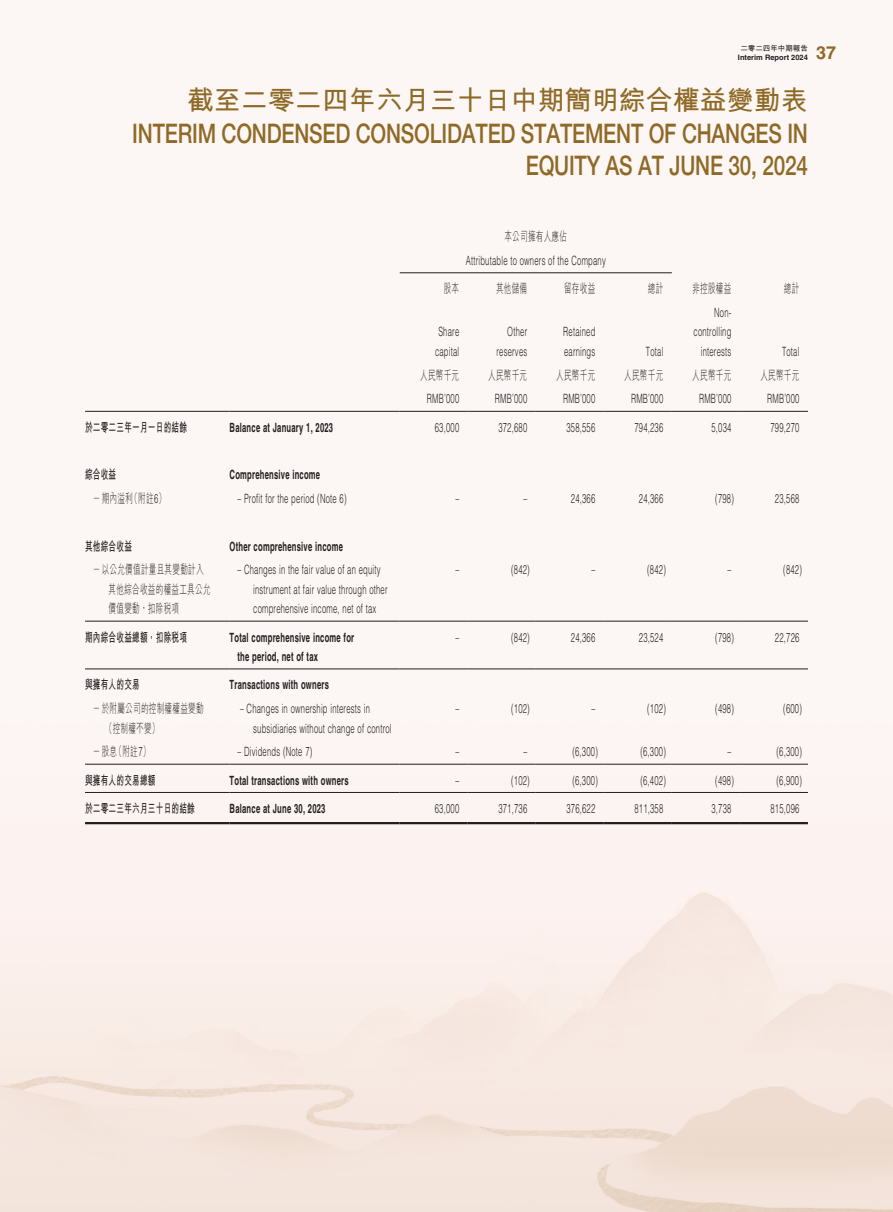
<style>
.page{position:relative;width:893px;height:1212px;background:#fff}
.page>*{position:absolute;margin:0;border:0;box-sizing:border-box;transform-origin:0 0}
.t1{font:500 27px/32.4px "Helvetica Neue LT Std";letter-spacing:-.01em;color:#8f6a26;text-align:right;scale:.77 1}
.t2{font:700 27px "M Hei HK";color:#8f6a26}
.t3{font:700 18px "Helvetica LT Std";color:#8f6a26}
.t4{font:300 12.75px/19.5px "Helvetica LT Std";letter-spacing:.03em;color:#231f20;scale:.6 1}
.t5{font:700 12.75px/19.5px "Helvetica LT Std";letter-spacing:.03em;color:#231f20;scale:.6 1}
.t6{font:300 12.75px/19.5px "M Hei HK";letter-spacing:.03em;color:#231f20;scale:.6 1}
.t7{font:700 12.75px "M Hei HK";letter-spacing:.03em;color:#231f20;scale:.6 1}
.t8{font:700 7.5px "Helvetica LT Std";color:#231f20}
.t9{font:700 7.5px "M Hei HK";color:#231f20}
.s1{font-family:"Helvetica LT Std"}
</style>
<div class="page">
<div style="left:0;top:0;width:893px;height:1212px;background:linear-gradient(to bottom,#fefbfa,#f7e9e3)"></div>
<hr style="left:400px;top:272px;width:272px;height:1px;background:#231f20">
<hr style="left:85px;top:411px;width:145px;height:1px;background:#231f20">
<hr style="left:230px;top:411px;width:170px;height:1px;background:#231f20">
<hr style="left:400px;top:411px;width:68px;height:1px;background:#231f20">
<hr style="left:468px;top:411px;width:68px;height:1px;background:#231f20">
<hr style="left:536px;top:411px;width:68px;height:1px;background:#231f20">
<hr style="left:604px;top:411px;width:68px;height:1px;background:#231f20">
<hr style="left:672px;top:411px;width:68px;height:1px;background:#231f20">
<hr style="left:740px;top:411px;width:68px;height:1px;background:#231f20">
<hr style="left:85px;top:621px;width:145px;height:1px;background:#231f20">
<hr style="left:230px;top:621px;width:170px;height:1px;background:#231f20">
<hr style="left:400px;top:621px;width:68px;height:1px;background:#231f20">
<hr style="left:468px;top:621px;width:68px;height:1px;background:#231f20">
<hr style="left:536px;top:621px;width:68px;height:1px;background:#231f20">
<hr style="left:604px;top:621px;width:68px;height:1px;background:#231f20">
<hr style="left:672px;top:621px;width:68px;height:1px;background:#231f20">
<hr style="left:740px;top:621px;width:68px;height:1px;background:#231f20">
<hr style="left:85px;top:668px;width:145px;height:1px;background:#231f20">
<hr style="left:230px;top:668px;width:170px;height:1px;background:#231f20">
<hr style="left:400px;top:668px;width:68px;height:1px;background:#231f20">
<hr style="left:468px;top:668px;width:68px;height:1px;background:#231f20">
<hr style="left:536px;top:668px;width:68px;height:1px;background:#231f20">
<hr style="left:604px;top:668px;width:68px;height:1px;background:#231f20">
<hr style="left:672px;top:668px;width:68px;height:1px;background:#231f20">
<hr style="left:740px;top:668px;width:68px;height:1px;background:#231f20">
<hr style="left:85px;top:764px;width:145px;height:1px;background:#231f20">
<hr style="left:230px;top:764px;width:170px;height:1px;background:#231f20">
<hr style="left:400px;top:764px;width:68px;height:1px;background:#231f20">
<hr style="left:468px;top:764px;width:68px;height:1px;background:#231f20">
<hr style="left:536px;top:764px;width:68px;height:1px;background:#231f20">
<hr style="left:604px;top:764px;width:68px;height:1px;background:#231f20">
<hr style="left:672px;top:764px;width:68px;height:1px;background:#231f20">
<hr style="left:740px;top:764px;width:68px;height:1px;background:#231f20">
<hr style="left:85px;top:792px;width:145px;height:1px;background:#231f20">
<hr style="left:230px;top:792px;width:170px;height:1px;background:#231f20">
<hr style="left:400px;top:792px;width:68px;height:1px;background:#231f20">
<hr style="left:468px;top:792px;width:68px;height:1px;background:#231f20">
<hr style="left:536px;top:792px;width:68px;height:1px;background:#231f20">
<hr style="left:604px;top:792px;width:68px;height:1px;background:#231f20">
<hr style="left:672px;top:792px;width:68px;height:1px;background:#231f20">
<hr style="left:740px;top:792px;width:68px;height:1px;background:#231f20">
<hr style="left:85px;top:822px;width:145px;height:2px;background:#231f20">
<hr style="left:230px;top:822px;width:170px;height:2px;background:#231f20">
<hr style="left:400px;top:822px;width:68px;height:2px;background:#231f20">
<hr style="left:468px;top:822px;width:68px;height:2px;background:#231f20">
<hr style="left:536px;top:822px;width:68px;height:2px;background:#231f20">
<hr style="left:604px;top:822px;width:68px;height:2px;background:#231f20">
<hr style="left:672px;top:822px;width:68px;height:2px;background:#231f20">
<hr style="left:740px;top:822px;width:68px;height:2px;background:#231f20">
<p class="t9" style="left:740px;top:43px;width:69px">二零二四年中期報告</p>
<p class="t8" style="left:738px;top:53px;width:72px">Interim Report 2024</p>
<h2 class="t3" style="left:816px;top:42px;width:22px">37</h2>
<h1 class="t2" style="left:187px;top:81px;width:622px">截至二零二四年六月三十日中期簡明綜合權益變動表</h1>
<h1 class="t1" style="left:132px;top:117px;width:879px">INTERIM CONDENSED CONSOLIDATED STATEMENT OF CHANGES IN<br>EQUITY AS AT JUNE 30, 2024</h1>
<p class="t6" style="left:504px;top:226px;width:106px">本公司擁有人應佔</p>
<p class="t4" style="left:466px;top:250px;width:235px">Attributable to owners of the Company</p>
<p class="t6" style="left:444px;top:279px;width:27px">股本</p>
<p class="t6" style="left:496px;top:279px;width:54px">其他儲備</p>
<p class="t6" style="left:564px;top:279px;width:54px">留存收益</p>
<p class="t6" style="left:648px;top:279px;width:27px">總計</p>
<p class="t6" style="left:692px;top:279px;width:67px">非控股權益</p>
<p class="t6" style="left:784px;top:279px;width:27px">總計</p>
<p class="t4" style="left:435px;top:322px;width:42px">Share capital</p>
<p class="t4" style="left:496px;top:322px;width:53px;text-align:right">Other reserves</p>
<p class="t4" style="left:563px;top:322px;width:55px">Retained earnings</p>
<p class="t4" style="left:694px;top:302px;width:65px;text-align:right">Non&shy;controlling interests</p>
<p class="t4" style="left:782px;top:341px;width:31px">Total</p>
<p class="t4" style="left:646px;top:341px;width:31px">Total</p>
<p class="t6" style="left:420px;top:365px;width:67px">人民幣千元</p>
<p class="t6" style="left:488px;top:365px;width:67px">人民幣千元</p>
<p class="t6" style="left:556px;top:365px;width:67px">人民幣千元</p>
<p class="t6" style="left:624px;top:365px;width:67px">人民幣千元</p>
<p class="t6" style="left:692px;top:365px;width:67px">人民幣千元</p>
<p class="t6" style="left:760px;top:365px;width:67px">人民幣千元</p>
<p class="t4" style="left:427px;top:389px;width:55px">RMB’000</p>
<p class="t4" style="left:495px;top:389px;width:55px">RMB’000</p>
<p class="t4" style="left:563px;top:389px;width:55px">RMB’000</p>
<p class="t4" style="left:631px;top:389px;width:55px">RMB’000</p>
<p class="t4" style="left:699px;top:389px;width:55px">RMB’000</p>
<p class="t4" style="left:767px;top:389px;width:55px">RMB’000</p>
<p class="t7" style="left:85px;top:418px;width:172px">於二零二三年一月一日的結餘</p>
<p class="t5" style="left:230px;top:417px;width:174px">Balance at January 1, 2023</p>
<p class="t4" style="left:435px;top:417px;width:42px">63,000</p>
<p class="t4" style="left:498px;top:417px;width:50px">372,680</p>
<p class="t4" style="left:566px;top:417px;width:50px">358,556</p>
<p class="t4" style="left:634px;top:417px;width:50px">794,236</p>
<p class="t4" style="left:711px;top:417px;width:35px">5,034</p>
<p class="t4" style="left:770px;top:417px;width:50px">799,270</p>
<p class="t7" style="left:85px;top:465px;width:54px">綜合收益</p>
<p class="t5" style="left:230px;top:465px;width:152px">Comprehensive income</p>
<p class="t6" style="left:93px;top:488px;width:124px">－期內溢利（附註<span class="s1">6</span>）</p>
<p class="t4" style="left:237px;top:489px;width:183px">– Profit for the period (Note 6)</p>
<p class="t4" style="left:455px;top:489px;width:8px">–</p>
<p class="t4" style="left:523px;top:489px;width:8px">–</p>
<p class="t4" style="left:571px;top:489px;width:42px">24,366</p>
<p class="t4" style="left:639px;top:489px;width:42px">24,366</p>
<p class="t4" style="left:715px;top:489px;width:33px">(798)</p>
<p class="t4" style="left:775px;top:489px;width:42px">23,568</p>
<p class="t7" style="left:85px;top:536px;width:80px">其他綜合收益</p>
<p class="t5" style="left:230px;top:536px;width:190px">Other comprehensive income</p>
<p class="t6" style="left:109px;top:560px;width:172px;text-indent:-16px">－以公允價值計量且其變動計入其他綜合收益的權益工具公允價值變動，扣除稅項</p>
<p class="t4" style="left:253px;top:560px;width:226px;text-indent:-16px">– Changes in the fair value of an equity instrument at fair value through other comprehensive income, net of tax</p>
<p class="t4" style="left:455px;top:560px;width:8px">–</p>
<p class="t4" style="left:511px;top:560px;width:33px">(842)</p>
<p class="t4" style="left:591px;top:560px;width:8px">–</p>
<p class="t4" style="left:647px;top:560px;width:33px">(842)</p>
<p class="t4" style="left:728px;top:560px;width:8px">–</p>
<p class="t4" style="left:783px;top:560px;width:33px">(842)</p>
<p class="t7" style="left:85px;top:627px;width:172px">期內綜合收益總額，扣除稅項</p>
<p class="t5" style="left:237px;top:627px;width:196px;text-indent:-8px">Total comprehensive income for the period, net of tax</p>
<p class="t4" style="left:455px;top:627px;width:8px">–</p>
<p class="t4" style="left:511px;top:627px;width:33px">(842)</p>
<p class="t4" style="left:571px;top:627px;width:42px">24,366</p>
<p class="t4" style="left:639px;top:627px;width:42px">23,524</p>
<p class="t4" style="left:715px;top:627px;width:33px">(798)</p>
<p class="t4" style="left:775px;top:627px;width:42px">22,726</p>
<p class="t7" style="left:85px;top:675px;width:93px">與擁有人的交易</p>
<p class="t5" style="left:230px;top:675px;width:167px">Transactions with owners</p>
<p class="t6" style="left:105px;top:698px;width:166px;text-indent:-12px">－於附屬公司的控制權權益變動（控制權不變）</p>
<p class="t4" style="left:253px;top:699px;width:232px;text-indent:-13px">– Changes in ownership interests in subsidiaries without change of control</p>
<p class="t4" style="left:455px;top:699px;width:8px">–</p>
<p class="t4" style="left:511px;top:699px;width:33px">(102)</p>
<p class="t4" style="left:591px;top:699px;width:8px">–</p>
<p class="t4" style="left:647px;top:699px;width:33px">(102)</p>
<p class="t4" style="left:715px;top:699px;width:33px">(498)</p>
<p class="t4" style="left:783px;top:699px;width:33px">(600)</p>
<p class="t6" style="left:93px;top:742px;width:98px">－股息（附註<span class="s1">7</span>）</p>
<p class="t4" style="left:237px;top:742px;width:126px">– Dividends (Note 7)</p>
<p class="t4" style="left:455px;top:742px;width:8px">–</p>
<p class="t4" style="left:523px;top:742px;width:8px">–</p>
<p class="t4" style="left:572px;top:742px;width:44px">(6,300)</p>
<p class="t4" style="left:640px;top:742px;width:44px">(6,300)</p>
<p class="t4" style="left:728px;top:742px;width:8px">–</p>
<p class="t4" style="left:776px;top:742px;width:44px">(6,300)</p>
<p class="t7" style="left:85px;top:771px;width:119px">與擁有人的交易總額</p>
<p class="t5" style="left:230px;top:770px;width:200px">Total transactions with owners</p>
<p class="t4" style="left:455px;top:770px;width:8px">–</p>
<p class="t4" style="left:511px;top:770px;width:33px">(102)</p>
<p class="t4" style="left:572px;top:770px;width:44px">(6,300)</p>
<p class="t4" style="left:640px;top:770px;width:44px">(6,402)</p>
<p class="t4" style="left:715px;top:770px;width:33px">(498)</p>
<p class="t4" style="left:776px;top:770px;width:44px">(6,900)</p>
<p class="t7" style="left:85px;top:799px;width:185px">於二零二三年六月三十日的結餘</p>
<p class="t5" style="left:230px;top:798px;width:161px">Balance at June 30, 2023</p>
<p class="t4" style="left:435px;top:798px;width:42px">63,000</p>
<p class="t4" style="left:498px;top:798px;width:50px">371,736</p>
<p class="t4" style="left:566px;top:798px;width:50px">376,622</p>
<p class="t4" style="left:634px;top:798px;width:50px">811,358</p>
<p class="t4" style="left:711px;top:798px;width:35px">3,738</p>
<p class="t4" style="left:770px;top:798px;width:50px">815,096</p>
</div>
